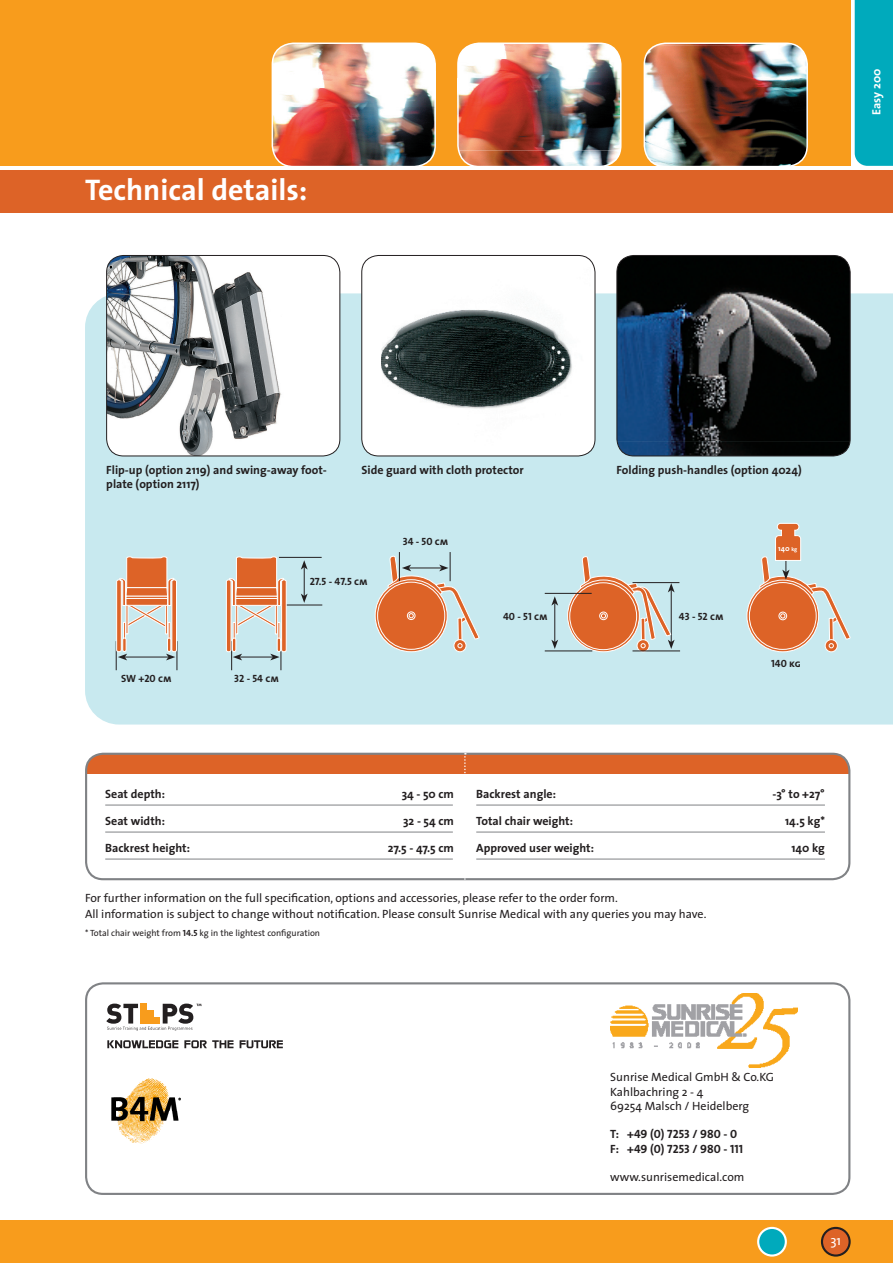
<style>
.page{position:relative;width:893px;height:1263px;background:#fff}
.page>*{position:absolute;margin:0;border:0;box-sizing:border-box;transform-origin:0 0}
.t1{font:700 30px "The Sans";color:#fff}
.t2{font:13.5px "The Sans";color:#fff}
.t3{font:12px/14.2px "The Sans";color:#231f20}
.t4{font:700 12px/13.5px "The Sans";color:#231f20}
.t5{font:12px/14.2px "The Sans Bold Caps";color:#231f20}
.t6{font:700 12px "The Sans";color:#fff}
.t7{font:10.5px "The Sans Bold Caps";color:#231f20}
.t8{font:9px "The Sans";color:#231f20}
.t9{font:700 7.65px "The Sans";color:#fff}
.s1{font-size:5.55px}
.s2{font-family:"The Sans Bold Caps"}
</style>
<div class="page">
<div style="left:0;top:170px;width:893px;height:43px;background:#dd6327"></div>
<div style="left:0;top:0;width:850px;height:166px;background:#f89c1c"></div>
<div style="left:855px;top:0;width:38px;height:166px;background:#00aabc"></div>
<div style="left:0;top:1220px;width:893px;height:43px;background:#f89c1c"></div>
<div style="left:85px;top:293px;width:808px;height:431px;background:#c8e9ef"></div>
<div style="left:822px;top:1228px;width:28px;height:27px;background:#dd6327;border-radius:50%"></div>
<div style="left:821px;top:1227px;width:30px;height:29px;border:2px solid #231f20;border-radius:50%"></div>
<div style="left:758px;top:1228px;width:28px;height:27px;background:#00aabc;border-radius:50%"></div>
<div style="left:757px;top:1227px;width:30px;height:29px;border:2px solid #fff;border-radius:50%"></div>
<img style="left:644px;top:45px;width:163px;height:121px">
<div style="left:644px;top:43px;width:164px;height:124px;border:2px solid #fff;border-radius:21px"></div>
<img style="left:458px;top:43px;width:163px;height:123px">
<div style="left:457px;top:43px;width:164px;height:124px;border:2px solid #fff;border-radius:21px"></div>
<img style="left:272px;top:43px;width:163px;height:123px">
<div style="left:272px;top:43px;width:164px;height:124px;border:2px solid #fff;border-radius:21px"></div>
<img style="left:617px;top:255px;width:233px;height:201px">
<div style="left:617px;top:255px;width:233px;height:201px;border:1px solid #231f20;border-radius:17px"></div>
<img style="left:107px;top:255px;width:233px;height:201px">
<div style="left:106px;top:255px;width:234px;height:201px;border:1px solid #231f20;border-radius:17px"></div>
<div style="left:362px;top:255px;width:233px;height:201px;background:#fff;border-radius:17px"></div>
<div style="left:361px;top:255px;width:234px;height:201px;border:1px solid #231f20;border-radius:17px"></div>
<img style="left:381px;top:310px;width:191px;height:99px">
<div style="left:86px;top:754px;width:763px;height:19px;background:#dd6327"></div>
<div style="left:85px;top:753px;width:765px;height:127px;border:2px solid #808285;border-radius:17px"></div>
<svg style="left:464px;top:753px;width:2px;height:128px"></svg>
<hr style="left:105px;top:805px;width:348px;height:1px;background:#808285">
<hr style="left:105px;top:832px;width:348px;height:1px;background:#808285">
<hr style="left:105px;top:859px;width:348px;height:1px;background:#808285">
<hr style="left:476px;top:805px;width:349px;height:1px;background:#808285">
<hr style="left:476px;top:832px;width:349px;height:1px;background:#808285">
<hr style="left:476px;top:859px;width:349px;height:1px;background:#808285">
<svg style="left:116px;top:556px;width:62px;height:114px;background:#d4baa9"></svg>
<div style="left:126px;top:598px;width:42px;height:7px;background:#dd6327;border:1px solid #fff"></div>
<hr style="left:279px;top:557px;width:43px;height:1px;background:#231f20">
<hr style="left:275px;top:605px;width:47px;height:1px;background:#231f20">
<svg style="left:301px;top:560px;width:7px;height:43px"></svg>
<div style="left:226px;top:580px;width:5px;height:72px;background:#dd6327;border-radius:2px"></div>
<div style="left:226px;top:579px;width:5px;height:73px;border:1px solid #fff;border-radius:2px"></div>
<hr style="left:282px;top:580px;width:4px;height:72px;background:#dd6327;border-radius:2px">
<div style="left:281px;top:579px;width:6px;height:73px;border:1px solid #fff;border-radius:2px"></div>
<svg style="left:229px;top:556px;width:55px;height:114px;background:#d3b9a8"></svg>
<div style="left:235px;top:598px;width:43px;height:8px;background:#dd6327;border:1px solid #fff"></div>
<svg style="left:375px;top:580px;width:72px;height:72px"></svg>
<div style="left:378px;top:582px;width:67px;height:67px;background:#dd6327;border-radius:50%"></div>
<svg style="left:454px;top:640px;width:12px;height:12px"></svg>
<div style="left:454px;top:639px;width:12px;height:13px;border:1px solid #fff;border-radius:50%"></div>
<svg style="left:388px;top:552px;width:92px;height:96px"></svg>
<svg style="left:747px;top:580px;width:72px;height:72px"></svg>
<svg style="left:749px;top:582px;width:67px;height:67px"></svg>
<svg style="left:825px;top:640px;width:12px;height:12px"></svg>
<div style="left:825px;top:639px;width:13px;height:13px;border:1px solid #fff;border-radius:50%"></div>
<svg style="left:759px;top:523px;width:92px;height:125px;background:#d3b39e"></svg>
<div style="left:637px;top:639px;width:12px;height:13px;border:1px solid #fff;border-radius:50%"></div>
<div style="left:570px;top:583px;width:67px;height:67px;background:#dd6327;border-radius:50%"></div>
<svg style="left:580px;top:556px;width:95px;height:93px"></svg>
<hr style="left:632px;top:582px;width:47px;height:1px;background:#231f20">
<hr style="left:632px;top:651px;width:48px;height:1px;background:#231f20">
<hr style="left:554px;top:603px;width:1px;height:39px;background:#231f20">
<svg style="left:551px;top:640px;width:7px;height:9px"></svg>
<svg style="left:551px;top:596px;width:7px;height:10px"></svg>
<hr style="left:545px;top:593px;width:47px;height:1px;background:#231f20">
<hr style="left:545px;top:651px;width:47px;height:1px;background:#231f20">
<div style="left:85px;top:982px;width:765px;height:213px;border:2px solid #808285;border-radius:17px"></div>
<svg style="left:107px;top:1040px;width:71px;height:8px"></svg>
<svg style="left:184px;top:1040px;width:49px;height:8px"></svg>
<svg style="left:240px;top:1040px;width:43px;height:8px"></svg>
<svg style="left:106px;top:1003px;width:96px;height:28px"></svg>
<img style="left:111px;top:1078px;width:70px;height:66px">
<img style="left:611px;top:993px;width:187px;height:74px">
<h1 class="t1" style="left:85px;top:165px;width:224px">Technical details:</h1>
<p class="t6" style="left:866px;top:115px;width:48px;rotate:-90deg">Easy 200</p>
<p class="t4" style="left:106px;top:463px;width:222px">Flip-up (option 2119) and swing-away foot&shy;plate (option 2117)</p>
<p class="t4" style="left:361px;top:463px;width:164px">Side guard with cloth protector</p>
<p class="t4" style="left:617px;top:463px;width:187px">Folding push-handles (option 4024)</p>
<p class="t7" style="left:310px;top:572px;width:60px">27.5 - 47.5 cm</p>
<p class="t7" style="left:403px;top:532px;width:47px">34 - 50 cm</p>
<p class="t7" style="left:121px;top:670px;width:52px">SW +20 cm</p>
<p class="t7" style="left:234px;top:670px;width:46px">32 - 54 cm</p>
<p class="t7" style="left:503px;top:608px;width:46px">40 - 51 cm</p>
<p class="t7" style="left:679px;top:608px;width:46px">43 - 52 cm</p>
<p class="t9" style="left:778px;top:541px;width:20px">140 <span class="s1">kg</span></p>
<p class="t7" style="left:771px;top:655px;width:31px">140 kg</p>
<p class="t4" style="left:476px;top:787px;width:81px">Backrest angle:</p>
<p class="t4" style="left:772px;top:787px;width:54px">-3° to +27°</p>
<p class="t4" style="left:476px;top:814px;width:98px">Total chair weight:</p>
<p class="t4" style="left:785px;top:814px;width:41px">14.5 kg*</p>
<p class="t4" style="left:476px;top:841px;width:119px">Approved user weight:</p>
<p class="t4" style="left:791px;top:841px;width:35px">140 kg</p>
<p class="t3" style="left:85px;top:889px;width:623px;line-height:16.5px">For further information on the full specification, options and accessories, please refer to the order form.<br>All information is subject to change without notification. Please consult Sunrise Medical with any queries you may have.</p>
<p class="t8" style="left:85px;top:926px;width:237px">* Total chair weight from <span class="s2">14.5</span> kg in the lightest configuration</p>
<p class="t4" style="left:105px;top:787px;width:61px">Seat depth:</p>
<p class="t4" style="left:402px;top:787px;width:54px">34 - 50 cm</p>
<p class="t4" style="left:105px;top:814px;width:61px">Seat width:</p>
<p class="t4" style="left:403px;top:814px;width:52px">32 - 54 cm</p>
<p class="t4" style="left:105px;top:841px;width:86px">Backrest height:</p>
<p class="t4" style="left:388px;top:841px;width:68px">27.5 - 47.5 cm</p>
<p class="t3" style="left:610px;top:1070px;width:165px">Sunrise Medical GmbH &amp; Co.KG<br>Kahlbachring 2 - 4<br>69254 Malsch / Heidelberg</p>
<p class="t5" style="left:610px;top:1127px;width:134px">T: +49 (0) 7253 / 980 - 0<br>F: +49 (0) 7253 / 980 - 111</p>
<p class="t3" style="left:610px;top:1170px;width:136px">www.sunrisemedical.com</p>
<p class="t2" style="left:830px;top:1229px;width:12px">31</p>
</div>
